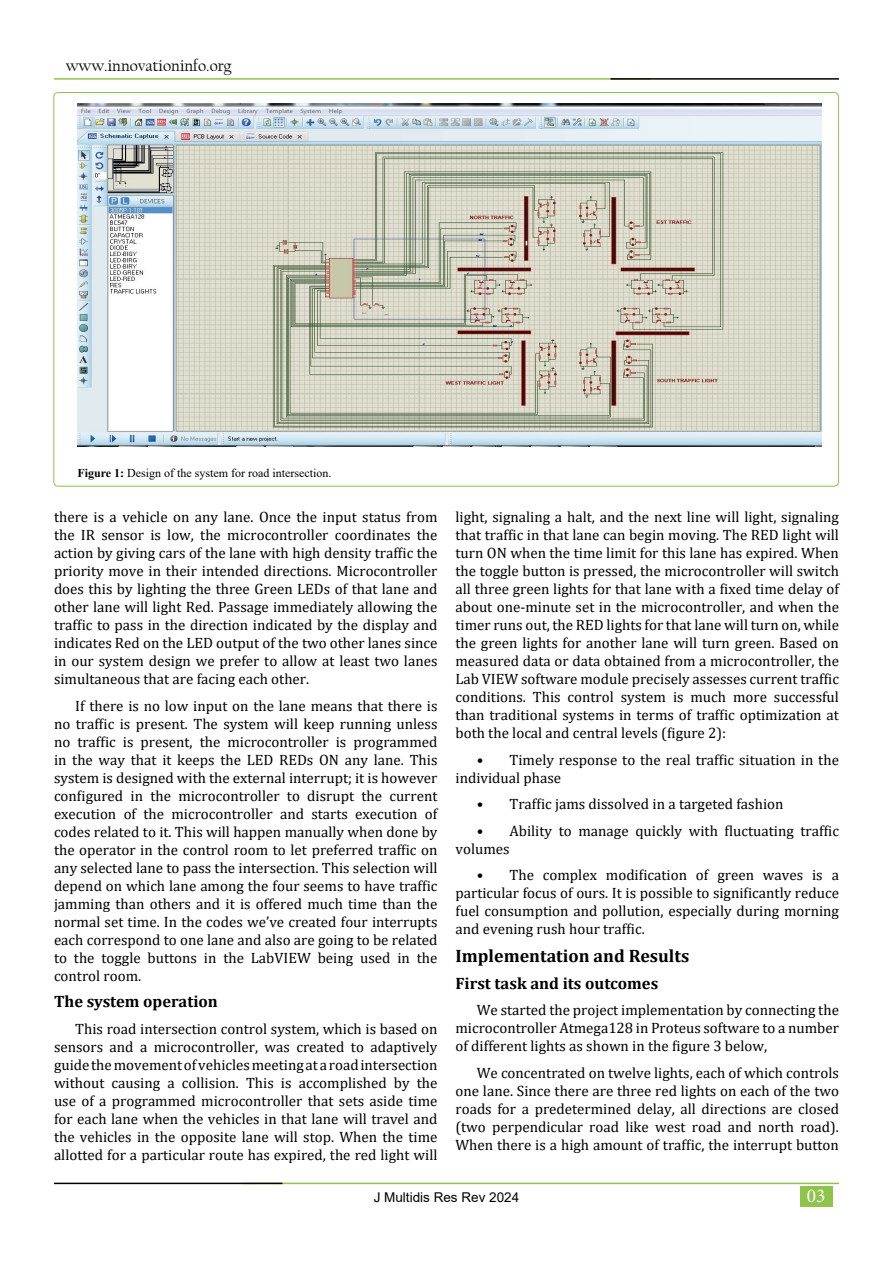
<style>
.page{position:relative;width:893px;height:1263px;background:#fff}
.page>*{position:absolute;margin:0;border:0;box-sizing:border-box;transform-origin:0 0}
.t1{font:19.5px "Minion Pro";color:#fff}
.t2{font:700 18px "Cambria";color:#000}
.t3{font:700 16.5px "Cambria";color:#000}
.t4{font:16.5px "Californian FB";color:#000}
.t5{font:15px/18px "Cambria";color:#000;text-align:justify}
.t6{font:13.5px "Arial";color:#000}
.t7{font:12px "Times New Roman";color:#000}
.s1{font-weight:700}
</style>
<div class="page">
<div style="left:800px;top:1186px;width:32px;height:20px;background:#8dc449"></div>
<hr style="left:54px;top:78px;width:597px;height:2px;background:#8dc449">
<hr style="left:610px;top:78px;width:229px;height:2px;background:#000101">
<hr style="left:242px;top:1183px;width:597px;height:1px;background:#8dc449">
<hr style="left:54px;top:1183px;width:228px;height:1px;background:#000101">
<img style="left:77px;top:103px;width:744px;height:343px">
<p class="t4" style="left:66px;top:57px;width:167px">www.innovationinfo.org</p>
<p class="t7" style="left:77px;top:464px;width:256px"><span class="s1">Figure 1:</span> Design of the system for road intersection.</p>
<p class="t5" style="left:54px;top:508px;width:385px">there is a vehicle on any lane. Once the input status from the IR sensor is low, the microcontroller coordinates the action by giving cars of the lane with high density traffic the priority move in their intended directions. Microcontroller does this by lighting the three Green LEDs of that lane and other lane will light Red. Passage immediately allowing the traffic to pass in the direction indicated by the display and indicates Red on the LED output of the two other lanes since in our system design we prefer to allow at least two lanes simultaneous that are facing each other.</p>
<p class="t5" style="left:54px;top:696px;width:385px;text-indent:21px">If there is no low input on the lane means that there is no traffic is present. The system will keep running unless no traffic is present, the microcontroller is programmed in the way that it keeps the LED REDs ON any lane. This system is designed with the external interrupt; it is however configured in the microcontroller to disrupt the current execution of the microcontroller and starts execution of codes related to it. This will happen manually when done by the operator in the control room to let preferred traffic on any selected lane to pass the intersection. This selection will depend on which lane among the four seems to have traffic jamming than others and it is offered much time than the normal set time. In the codes we’ve created four interrupts each correspond to one lane and also are going to be related to the toggle buttons in the LabVIEW being used in the control room.</p>
<p class="t3" style="left:54px;top:990px;width:165px">The system operation</p>
<p class="t5" style="left:54px;top:1019px;width:385px;text-indent:21px">This road intersection control system, which is based on sensors and a microcontroller, was created to adaptively guide the movement of vehicles meeting at a road intersection without causing a collision. This is accomplished by the use of a programmed microcontroller that sets aside time for each lane when the vehicles in that lane will travel and the vehicles in the opposite lane will stop. When the time allotted for a particular route has expired, the red light will</p>
<p class="t5" style="left:455px;top:508px;width:385px">light, signaling a halt, and the next line will light, signaling that traffic in that lane can begin moving. The RED light will turn ON when the time limit for this lane has expired. When the toggle button is pressed, the microcontroller will switch all three green lights for that lane with a fixed time delay of about one-minute set in the microcontroller, and when the timer runs out, the RED lights for that lane will turn on, while the green lights for another lane will turn green. Based on measured data or data obtained from a microcontroller, the Lab VIEW software module precisely assesses current traffic conditions. This control system is much more successful than traditional systems in terms of traffic optimization at both the local and central levels (figure 2):</p>
<p class="t5" style="left:455px;top:750px;width:385px;text-indent:21px"><span class="s1">•</span> Timely response to the real traffic situation in the individual phase</p>
<p class="t5" style="left:477px;top:795px;width:308px"><span class="s1">•</span> Traffic jams dissolved in a targeted fashion</p>
<p class="t5" style="left:455px;top:821px;width:385px;text-indent:21px"><span class="s1">•</span> Ability to manage quickly with fluctuating traffic volumes</p>
<p class="t5" style="left:455px;top:866px;width:385px;text-indent:21px"><span class="s1">•</span> The complex modification of green waves is a particular focus of ours. It is possible to significantly reduce fuel consumption and pollution, especially during morning and evening rush hour traffic.</p>
<p class="t2" style="left:455px;top:943px;width:235px">Implementation and Results</p>
<p class="t3" style="left:455px;top:971px;width:204px">First task and its outcomes</p>
<p class="t5" style="left:455px;top:1001px;width:385px;text-indent:21px">We started the project implementation by connecting the microcontroller Atmega128 in Proteus software to a number of different lights as shown in the figure 3 below,</p>
<p class="t5" style="left:455px;top:1064px;width:385px;text-indent:21px">We concentrated on twelve lights, each of which controls one lane. Since there are three red lights on each of the two roads for a predetermined delay, all directions are closed (two perpendicular road like west road and north road).<br>When there is a high amount of traffic, the interrupt button</p>
<p class="t6" style="left:374px;top:1188px;width:147px">J Multidis Res Rev 2024</p>
<h1 class="t1" style="left:807px;top:1183px;width:20px">03</h1>
</div>
